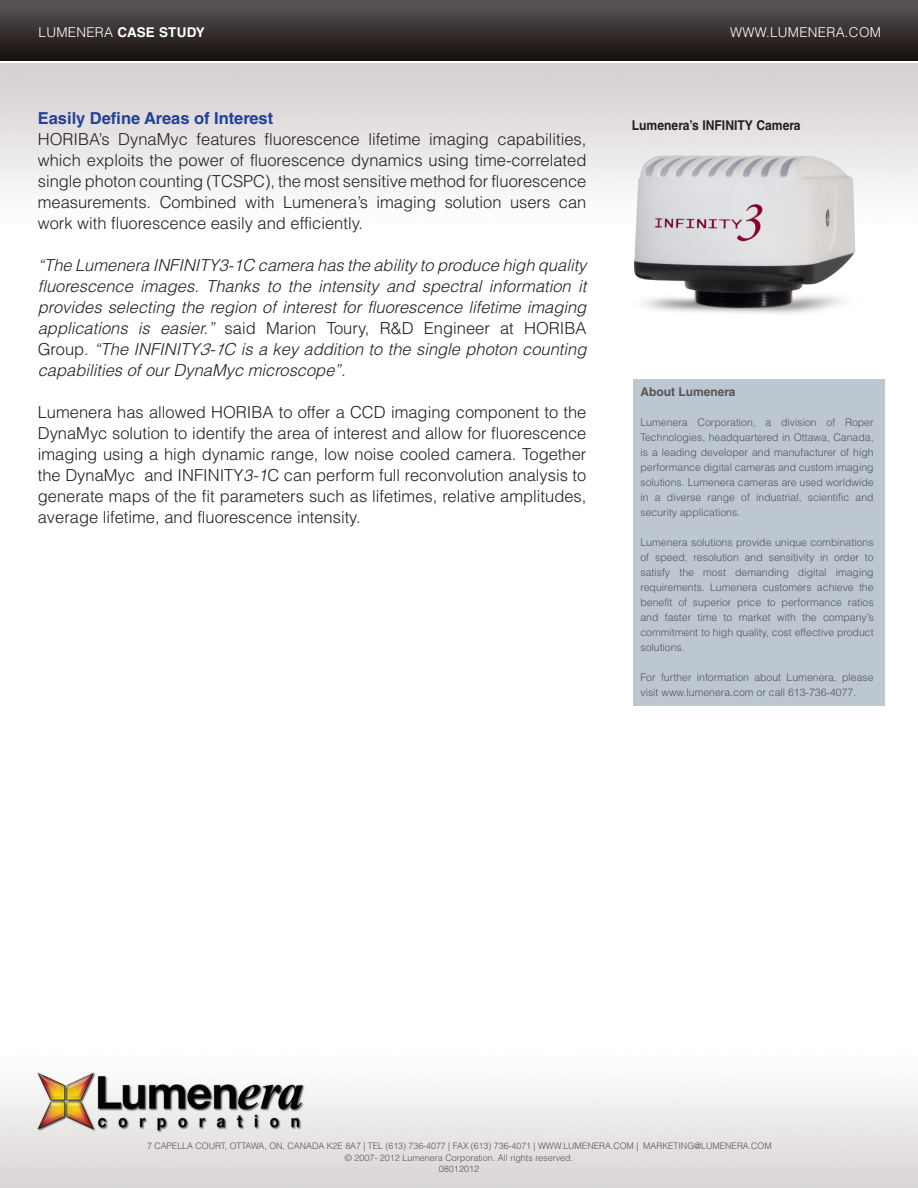
<style>
.page{position:relative;width:918px;height:1188px;background:#fff}
.page>*{position:absolute;margin:0;border:0;box-sizing:border-box;transform-origin:0 0}
.BODY_text{font:300 16.5px/21px "Helvetica LT Std";color:#231f20;text-align:justify}
.BODY_text-2{font:italic 300 16.5px/21px "Helvetica LT Std";color:#231f20;text-align:justify}
.BODY_text-3{font:700 16.5px "Helvetica LT Std";color:#224098}
.t1{font:700 13.5px "Helvetica LT Std";color:#231f20;scale:.9 1}
.t2{font:700 13.5px "Helvetica LT Std";color:#fff}
.t3{font:300 13.5px "Helvetica LT Std";letter-spacing:.02em;color:#fff}
.Body_HEADING{font:700 12px "Helvetica LT Std";color:#575454}
.sidebar_TEXT{font:300 10.5px/15px "Helvetica LT Std";color:#575454;text-align:justify}
.t4{font:300 9px "Helvetica LT Std";color:#555252}
.t5{font:300 9px/10.8px "Helvetica LT Std";color:#575454;text-align:center}
.s1{font-weight:300}
.s2{font-style:normal}
.s3{font-style:italic}
</style>
<div class="page">
<div style="left:0;top:0;width:918px;height:60px;background:linear-gradient(to bottom,#5b5858,#17100e)"></div>
<img style="left:0;top:1072px;width:918px;height:116px">
<div style="left:633px;top:379px;width:252px;height:326px;background:#bdc7d2"></div>
<img style="left:632px;top:132px;width:248px;height:182px">
<p class="t2" style="left:39px;top:24px;width:168px"><span class="s1">LUMENERA</span> CASE STUDY</p>
<p class="t3" style="left:730px;top:23px;width:152px">WWW.LUMENERA.COM</p>
<p class="BODY_text-3" style="left:38px;top:108px;width:237px">Easily Define Areas of Interest</p>
<p class="BODY_text" style="left:38px;top:129px;width:550px">HORIBA’s DynaMyc features fluorescence lifetime imaging capabilities, which exploits the power of fluorescence dynamics using time-correlated single photon counting (TCSPC), the most sensitive method for fluorescence measurements. Combined with Lumenera’s imaging solution users can work with fluorescence easily and efficiently.</p>
<p class="BODY_text-2" style="left:38px;top:255px;width:550px">“The Lumenera INFINITY3-1C camera has the ability to produce high quality fluorescence images. Thanks to the intensity and spectral information it provides selecting the region of interest for fluorescence lifetime imaging applications is easier.” <span class="s2">said Marion Toury, R&amp;D Engineer at HORIBA Group.</span> “The INFINITY3-1C is a key addition to the single photon counting capabilities of our DynaMyc microscope”.</p>
<p class="BODY_text" style="left:38px;top:402px;width:550px">Lumenera has allowed HORIBA to offer a CCD imaging component to the DynaMyc solution to identify the area of interest and allow for fluorescence imaging using a high dynamic range, low noise cooled camera. Together the DynaMyc and INFINITY<span class="s3">3-1</span>C can perform full reconvolution analysis to generate maps of the fit parameters such as lifetimes, relative amplitudes, average lifetime, and fluorescence intensity.</p>
<p class="t1" style="left:632px;top:117px;width:189px">Lumenera’s INFINITY Camera</p>
<p class="Body_HEADING" style="left:640px;top:384px;width:97px">About Lumenera</p>
<p class="sidebar_TEXT" style="left:640px;top:414px;width:235px">Lumenera Corporation, a division of Roper Technologies, headquartered in Ottawa, Canada, is a leading developer and manufacturer of high performance digital cameras and custom imaging solutions. Lumenera cameras are used worldwide in a diverse range of industrial, scientific and security applications.</p>
<p class="sidebar_TEXT" style="left:640px;top:534px;width:235px">Lumenera solutions provide unique combinations of speed, resolution and sensitivity in order to satisfy the most demanding digital imaging requirements. Lumenera customers achieve the benefit of superior price to performance ratios and faster time to market with the company’s commitment to high quality, cost effective product solutions.</p>
<p class="sidebar_TEXT" style="left:640px;top:669px;width:235px">For further information about Lumenera, please visit www.lumenera.com or call 613-736-4077.</p>
<p class="t4" style="left:147px;top:1140px;width:626px">7 CAPELLA COURT, OTTAWA, ON, CANADA K2E 8A7 | TEL (613) 736-4077 | FAX (613) 736-4071 | WWW.LUMENERA.COM | MARKETING@LUMENERA.COM</p>
<p class="t5" style="left:345px;top:1152px;width:230px">© 2007- 2012 Lumenera Corporation. All rights reserved.<br>08012012</p>
</div>
